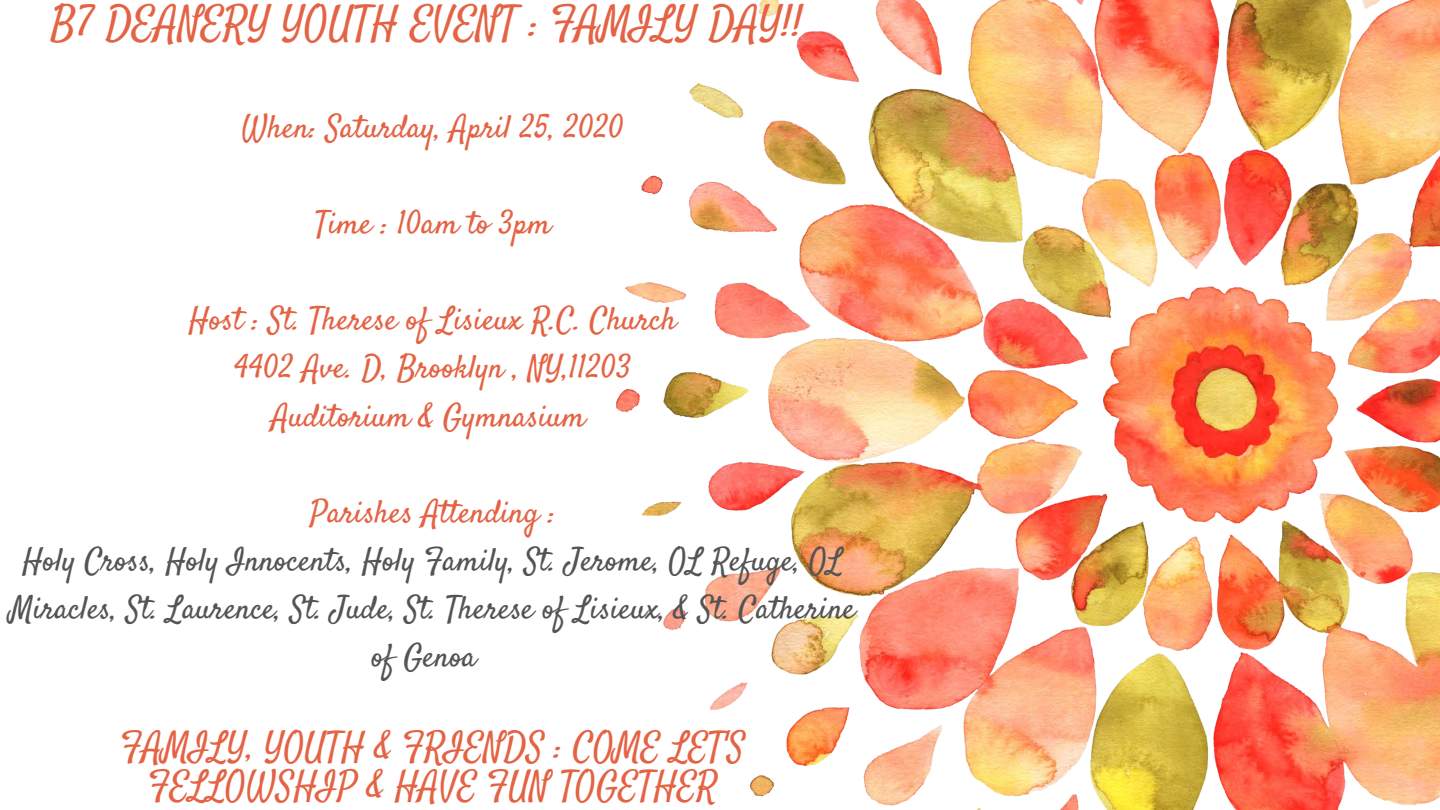
<style>
.page{position:relative;width:1440px;height:810px;background:#fff}
.page>*{position:absolute;margin:0;border:0;box-sizing:border-box;transform-origin:0 0}
.t1{font:42.5px "Satisfy";color:#e46344}
.t2{font:36.7px/39.4px "Satisfy";color:#e46344;text-align:center}
.t3{font:32.1px/48.1px "Satisfy";color:#e46344;text-align:center}
.t4{font:32.1px/48.1px "Satisfy";color:#545454;text-align:center}
</style>
<div class="page">
<img style="left:616px;top:0;width:824px;height:810px">
<h1 class="t1" style="left:51px;top:-5px;width:754px">B7 DEANERY YOUTH EVENT : FAMILY DAY!!</h1>
<p class="t3" style="left:242px;top:106px;width:384px">When: Saturday, April 25, 2020</p>
<p class="t3" style="left:315px;top:202px;width:238px">Time : 10am to 3pm</p>
<p class="t3" style="left:189px;top:298px;width:490px">Host : St. Therese of Lisieux R.C. Church<br>4402 Ave. D, Brooklyn , NY,11203<br>Auditorium &amp; Gymnasium</p>
<p class="t3" style="left:310px;top:490px;width:247px">Parishes Attending :</p>
<p class="t4" style="left:10px;top:539px;width:847px">Holy Cross, Holy Innocents, Holy Family, St. Jerome, OL Refuge, OL<br>Miracles, St. Laurence, St. Jude, St. Therese of Lisieux, &amp; St. Catherine of Genoa</p>
<p class="t2" style="left:121px;top:729px;width:626px">FAMILY, YOUTH &amp; FRIENDS : COME LET'S<br>FELLOWSHIP &amp; HAVE FUN TOGETHER</p>
</div>
